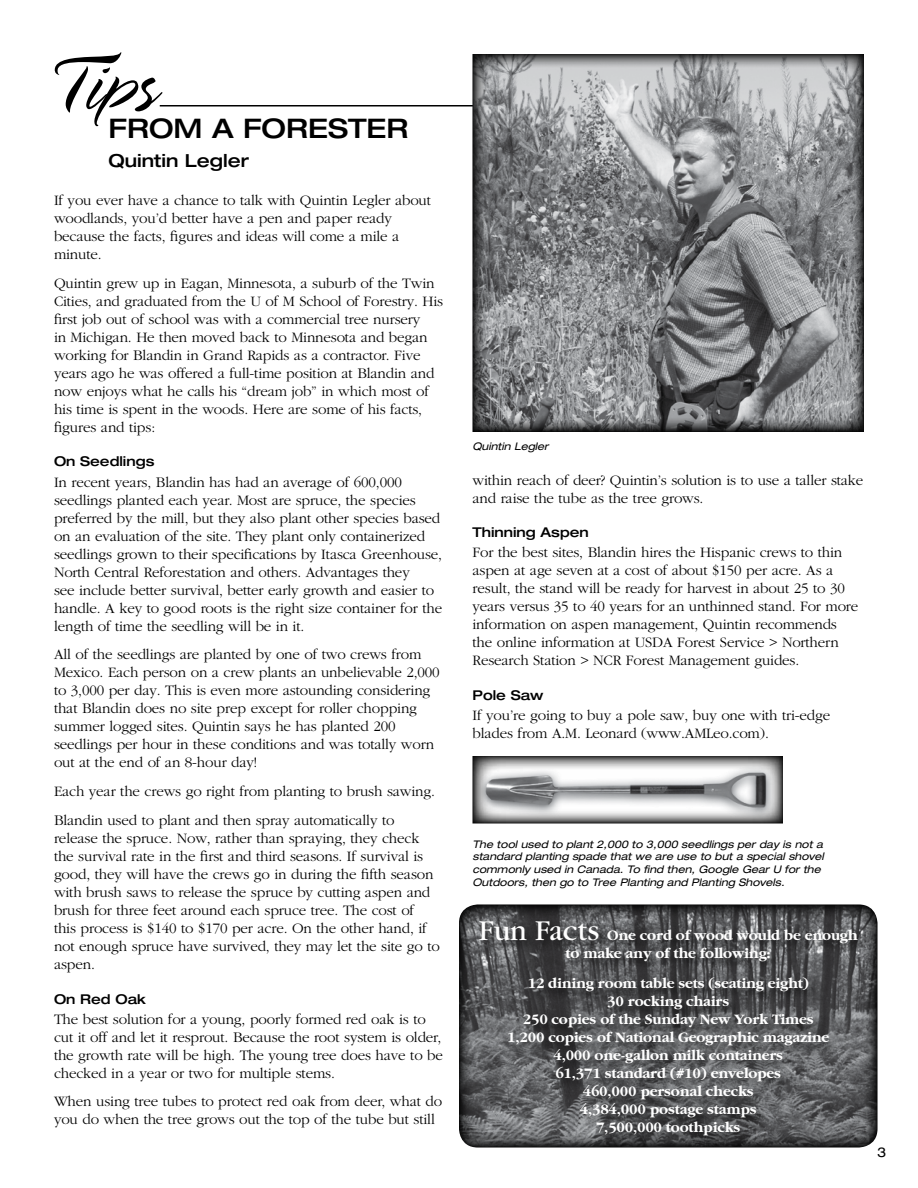
<style>
.page{position:relative;width:918px;height:1188px;background:#fff}
.page>*{position:absolute;margin:0;border:0;box-sizing:border-box;transform-origin:0 0}
.t1{font:300 90px "Spring LP Std";color:#000}
.t2{font:500 expanded 27px "Helvetica Neue LT Std";color:#000}
.t3{font:500 expanded 18px "Helvetica Neue LT Std";color:#000}
.t4{font:300 15px/18px "Garamond";letter-spacing:-.01em;color:#000}
.t5{font:700 15px/18px "Garamond";letter-spacing:-.01em;color:#fff;text-align:center}
.t6{font:500 expanded 13.5px "Helvetica Neue LT Std";color:#000}
.t7{font:expanded 13.5px "Helvetica Neue LT Std";color:#000}
.t8{font:italic expanded 10.5px/12.8px "Helvetica Neue LT Std";color:#000}
.s1{font-weight:400;font-size:30px}
</style>
<div class="page">
<hr style="left:160px;top:105px;width:317px;height:1px;background:#000">
<img style="left:472px;top:54px;width:392px;height:378px">
<img style="left:472px;top:756px;width:311px;height:68px">
<img style="left:459px;top:904px;width:419px;height:243px">
<div style="left:477px;top:919px;width:392px;height:228px;background:#000;opacity:.75"></div>
<h1 class="t1" style="left:44px;top:38px;width:113px">Tips</h1>
<h2 class="t2" style="left:109px;top:111px;width:44px">From</h2>
<h2 class="t2" style="left:212px;top:111px;width:189px">a For ester</h2>
<p class="t3" style="left:109px;top:149px;width:142px">Quintin Legler</p>
<p class="t4" style="left:54px;top:192px;width:379px">If you ever have a chance to talk with Quintin Legler about woodlands, you’d better have a pen and paper ready because the facts, figures and ideas will come a mile a minute.</p>
<p class="t4" style="left:54px;top:275px;width:391px">Quintin grew up in Eagan, Minnesota, a suburb of the Twin Cities, and graduated from the U of M School of Forestry. His first job out of school was with a commercial tree nursery<br>in Michigan. He then moved back to Minnesota and began working for Blandin in Grand Rapids as a contractor. Five years ago he was offered a full-time position at Blandin and now enjoys what he calls his “dream job” in which most of his time is spent in the woods. Here are some of his facts, figures and tips:</p>
<p class="t6" style="left:54px;top:453px;width:102px">On Seedlings</p>
<p class="t4" style="left:54px;top:473px;width:390px">In recent years, Blandin has had an average of 600,000 seedlings planted each year. Most are spruce, the species preferred by the mill, but they also plant other species based on an evaluation of the site. They plant only containerized seedlings grown to their specifications by Itasca Greenhouse, North Central Reforestation and others. Advantages they<br>see include better survival, better early growth and easier to handle. A key to good roots is the right size container for the length of time the seedling will be in it.</p>
<p class="t4" style="left:54px;top:646px;width:387px">All of the seedlings are planted by one of two crews from Mexico. Each person on a crew plants an unbelievable 2,000 to 3,000 per day. This is even more astounding considering that Blandin does no site prep except for roller chopping summer logged sites. Quintin says he has planted 200 seedlings per hour in these conditions and was totally worn out at the end of an 8-hour day!</p>
<p class="t4" style="left:54px;top:777px;width:383px;line-height:28.8px">Each year the crews go right from planting to brush sawing.<br>Blandin used to plant and then spray automatically to</p>
<p class="t4" style="left:54px;top:830px;width:387px">release the spruce. Now, rather than spraying, they check the survival rate in the first and third seasons. If survival is good, they will have the crews go in during the fifth season with brush saws to release the spruce by cutting aspen and brush for three feet around each spruce tree. The cost of<br>this process is $140 to $170 per acre. On the other hand, if not enough spruce have survived, they may let the site go to aspen.</p>
<p class="t6" style="left:54px;top:990px;width:93px">On Red Oak</p>
<p class="t4" style="left:54px;top:1010px;width:391px">The best solution for a young, poorly formed red oak is to cut it off and let it resprout. Because the root system is older, the growth rate will be high. The young tree does have to be checked in a year or two for multiple stems.</p>
<p class="t4" style="left:54px;top:1093px;width:390px">When using tree tubes to protect red oak from deer, what do you do when the tree grows out the top of the tube but still</p>
<p class="t8" style="left:472px;top:440px;width:78px">Quintin Legler</p>
<p class="t4" style="left:472px;top:471px;width:392px">within reach of deer? Quintin’s solution is to use a taller stake and raise the tube as the tree grows.</p>
<p class="t6" style="left:472px;top:524px;width:118px">Thinning Aspen</p>
<p class="t4" style="left:472px;top:544px;width:387px">For the best sites, Blandin hires the Hispanic crews to thin aspen at age seven at a cost of about $150 per acre. As a result, the stand will be ready for harvest in about 25 to 30 years versus 35 to 40 years for an unthinned stand. For more information on aspen management, Quintin recommends the online information at USDA Forest Service &gt; Northern Research Station &gt; NCR Forest Management guides.</p>
<p class="t6" style="left:472px;top:686px;width:72px">Pole Saw</p>
<p class="t4" style="left:472px;top:706px;width:359px">If you’re going to buy a pole saw, buy one with tri-edge blades from A.M. Leonard (www.AMLeo.com).</p>
<p class="t8" style="left:472px;top:838px;width:353px">The tool used to plant 2,000 to 3,000 seedlings per day is not a standard planting spade that we are use to but a special shovel commonly used in Canada. To find then, Google Gear U for the Outdoors, then go to Tree Planting and Planting Shovels.</p>
<p class="t5" style="left:479px;top:926px;width:380px"><span class="s1">Fun Facts</span> One cord of wood would be enough to make any of the following:</p>
<p class="t5" style="left:507px;top:974px;width:324px">12 dining room table sets (seating eight)<br>30 rocking chairs<br>250 copies of the Sunday New York Times<br>1,200 copies of National Geographic magazine<br>4,000 one-gallon milk containers<br>61,371 standard (#10) envelopes<br>460,000 personal checks<br>4,384,000 postage stamps<br>7,500,000 toothpicks</p>
<p class="t7" style="left:878px;top:1144px;width:11px">3</p>
</div>
